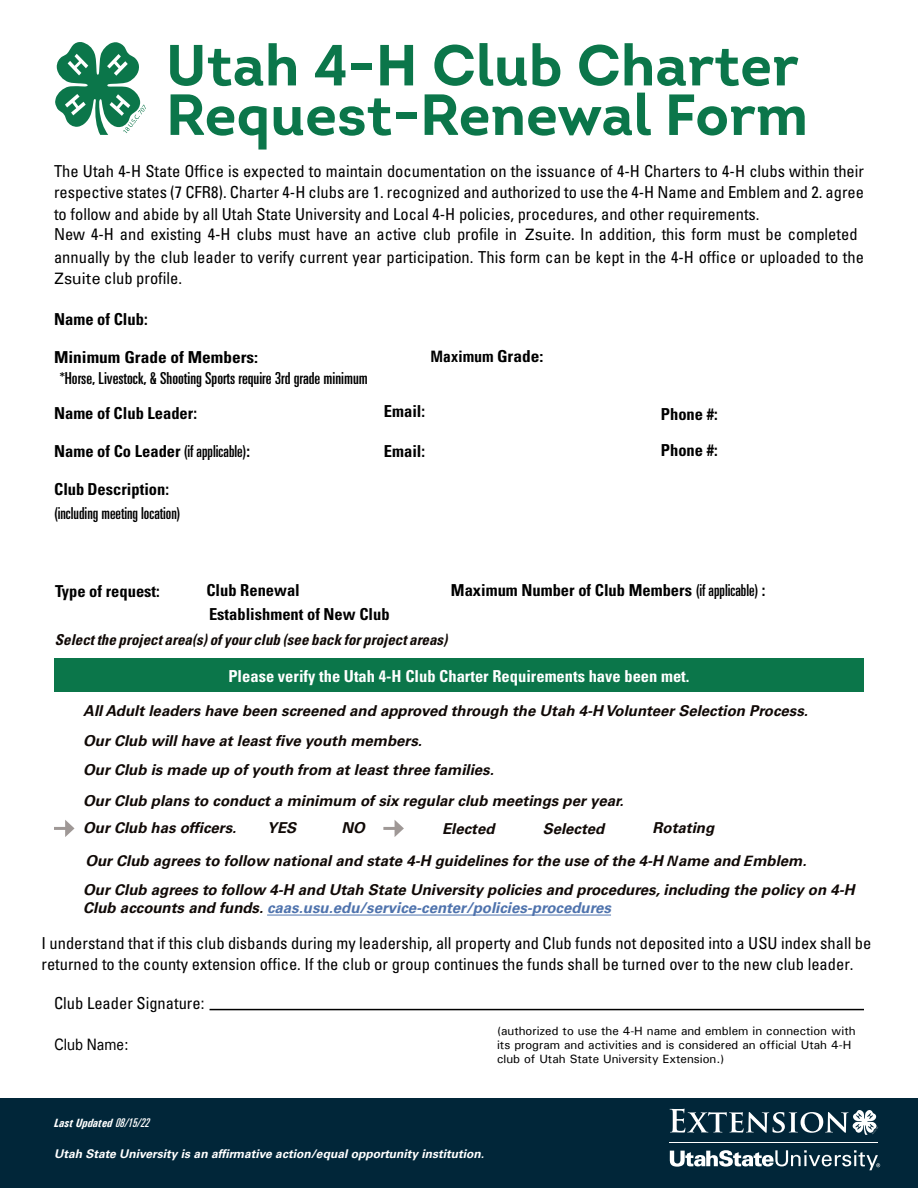
<style>
.page{position:relative;width:918px;height:1188px;background:#fff}
.page>*{position:absolute;margin:0;border:0;box-sizing:border-box;transform-origin:0 0}
.t1{font:700 57.9px/49.5px "Intro";color:#0b764a}
.t2{font:condensed 16.5px/21.1px "Univers LT Std";color:#000}
.t3{font:condensed 16.5px/21px "Univers";color:#000}
.t4{font:700 condensed 16.5px "Univers LT Std";color:#000}
.t5{font:16.5px "Univers LT 67 Bd Cn";color:#000}
.t6{font:700 condensed 16.5px "Univers LT Std";color:#fff}
.t7{font:ultra-condensed 16.5px "Univers";color:#000;scale:1.05 1}
.t8{font:ultra-condensed 16.5px/23.4px "Univers";color:#000}
.t9{font:700 condensed 16.5px "Univers";color:#000;scale:1.05 1}
.t10{font:700 condensed 16.5px "Univers";color:#000}
.t11{font:700 16.5px "Univers Condensed";color:#000;scale:1.05 1}
.t12{font:500 16.5px "Univers";color:#000;scale:.85 1}
.t13{font:italic 700 15px/29.8px "Univers LT Std";color:#100906}
.t14{font:italic 700 condensed 15px "Univers";color:#100906}
.t15{font:500 12px/14.4px "Univers";color:#000}
.t16{font:italic 700 12px "Univers LT Std";color:#fff}
.t17{font:italic 700 12px "Univers Condensed";color:#fff}
.s1{font-family:"Univers";font-weight:500;font-stretch:normal}
.s2{font-family:"Univers Condensed";font-stretch:normal}
.s3{font-family:"Univers";font-weight:400;font-stretch:ultra-condensed}
.s4{font-family:"Univers LT Std";font-weight:700;font-stretch:condensed}
.s5{font-weight:700;font-stretch:condensed}
.s6{font-family:"Univers";font-stretch:condensed}
.s7{font-family:"Univers"}
.s8{font-family:"Univers";font-stretch:ultra-condensed}
.s9{color:#4f73ad}
</style>
<div class="page">
<div style="left:54px;top:658px;width:810px;height:34px;background:#0b764a"></div>
<div style="left:0;top:1098px;width:918px;height:90px;background:#012639"></div>
<svg style="left:670px;top:1109px;width:208px;height:26px"></svg>
<hr style="left:670px;top:1142px;width:208px;height:1px;background:#fff">
<svg style="left:670px;top:1150px;width:210px;height:20px"></svg>
<svg style="left:55px;top:42px;width:91px;height:93px"></svg>
<hr style="left:54px;top:827px;width:14px;height:3px;background:#9f9896">
<svg style="left:65px;top:820px;width:10px;height:17px"></svg>
<hr style="left:383px;top:827px;width:14px;height:3px;background:#9f9896">
<svg style="left:395px;top:820px;width:9px;height:17px"></svg>
<hr style="left:267px;top:915px;width:344px;height:1px;background:#4f73ad">
<hr style="left:210px;top:1009px;width:654px;height:1px;background:#000">
<h1 class="t1" style="left:166px;top:40px;width:644px">Utah 4-H Club Charter<br>Request-Renewal Form</h1>
<p class="t2" style="left:54px;top:160px;width:812px">The Utah 4-H State Office is expected to maintain documentation on the issuance of 4-H Charters to 4-H clubs within their respective states (7 CFR8). Charter 4-H clubs are 1. recognized and authorized to use the 4-H Name and Emblem and 2. agree to follow and abide by all Utah State University and Local 4-H policies, procedures, and other requirements.<br>New 4-H and existing 4-H clubs must have an active club profile in <span class="s1">Zsuite</span>. In addition, this form must be completed</p>
<p class="t2" style="left:54px;top:246px;width:812px;line-height:21.6px">annually by the club leader to verify current year participation. This form can be kept in the 4-H office or uploaded to the<br><span class="s1">Zsuite</span> club profile.</p>
<p class="t4" style="left:54px;top:309px;width:95px">Name of Club:</p>
<p class="t9" style="left:54px;top:347px;width:196px">Minimum Grade of Members<span class="s2">:</span></p>
<p class="t7" style="left:60px;top:368px;width:295px">*Horse, Livestock, &amp; Shooting Sports require 3rd grade minimum</p>
<p class="t4" style="left:54px;top:403px;width:144px">Name of Club Leader:</p>
<p class="t4" style="left:54px;top:441px;width:197px">Name of Co Leader <span class="s3">(if applicable)</span>:</p>
<p class="t8" style="left:54px;top:478px;width:128px"><span class="s4">Club</span> <span class="s5">Description</span><span class="s4">: </span>(including meeting location)</p>
<p class="t11" style="left:431px;top:346px;width:109px">Maximum <span class="s6">Grade</span>:</p>
<p class="t5" style="left:384px;top:401px;width:43px">Email:</p>
<p class="t5" style="left:661px;top:404px;width:58px">Phone #:</p>
<p class="t5" style="left:384px;top:441px;width:43px">Email:</p>
<p class="t5" style="left:661px;top:440px;width:58px">Phone #:</p>
<p class="t4" style="left:55px;top:581px;width:106px">Type of request:</p>
<p class="t4" style="left:206px;top:580px;width:95px"><span class="s7">Club</span> Renewal</p>
<p class="t5" style="left:451px;top:580px;width:316px">Maximum Number of Club Members <span class="s8">(if applicable)</span> :</p>
<p class="t10" style="left:209px;top:604px;width:182px">Establishment of New Club</p>
<p class="t14" style="left:55px;top:631px;width:394px">Select the project area(s) of your club (see back for project areas)</p>
<p class="t6" style="left:228px;top:666px;width:463px">Please verify the Utah 4-H Club Charter Requirements have been met.</p>
<p class="t13" style="left:83px;top:696px;width:726px">All Adult leaders have been screened and approved through the Utah 4-H Volunteer Selection Process.<br>Our Club will have at least five youth members.<br>Our Club is made up of youth from at least three families.<br>Our Club plans to conduct a minimum of six regular club meetings per year.</p>
<p class="t13" style="left:83px;top:814px;width:155px">Our Club has officers.</p>
<p class="t13" style="left:267px;top:814px;width:31px">YES</p>
<p class="t13" style="left:341px;top:814px;width:25px">NO</p>
<p class="t13" style="left:442px;top:814px;width:54px">Elected</p>
<p class="t13" style="left:543px;top:814px;width:63px">Selected</p>
<p class="t13" style="left:85px;top:812px;width:723px;line-height:32.4px;text-indent:567px">Rotating<br>Our Club agrees to follow national and state 4-H guidelines for the use of the 4-H <span class="s7">N</span>ame and <span class="s7">E</span>mblem.</p>
<p class="t13" style="left:83px;top:881px;width:773px;line-height:18px">Our Club agrees to follow 4-H and Utah State University policies and procedures, including the policy on 4-H<br>Club accounts and funds. <span class="s9">caas.usu.edu/service-center/policies-procedures</span></p>
<p class="t3" style="left:42px;top:932px;width:831px">I understand that if this club disbands during my leadership, all property and Club funds not deposited into a USU index shall be returned to the county extension office. If the club or group continues the funds shall be turned over to the new club leader.</p>
<p class="t2" style="left:54px;top:992px;width:152px">Club Leader Signature:</p>
<p class="t12" style="left:54px;top:1034px;width:89px">Club Name:</p>
<p class="t15" style="left:497px;top:1023px;width:360px">(authorized to use the 4-H name and emblem in connection with its program and activities and is considered an official Utah 4-H club of Utah State University Extension.)</p>
<p class="t17" style="left:54px;top:1115px;width:100px">Last Updated <span class="s3">08/15/22</span></p>
<p class="t16" style="left:54px;top:1147px;width:432px">Utah State University is an affirmative action/equal opportunity institution.</p>
</div>
